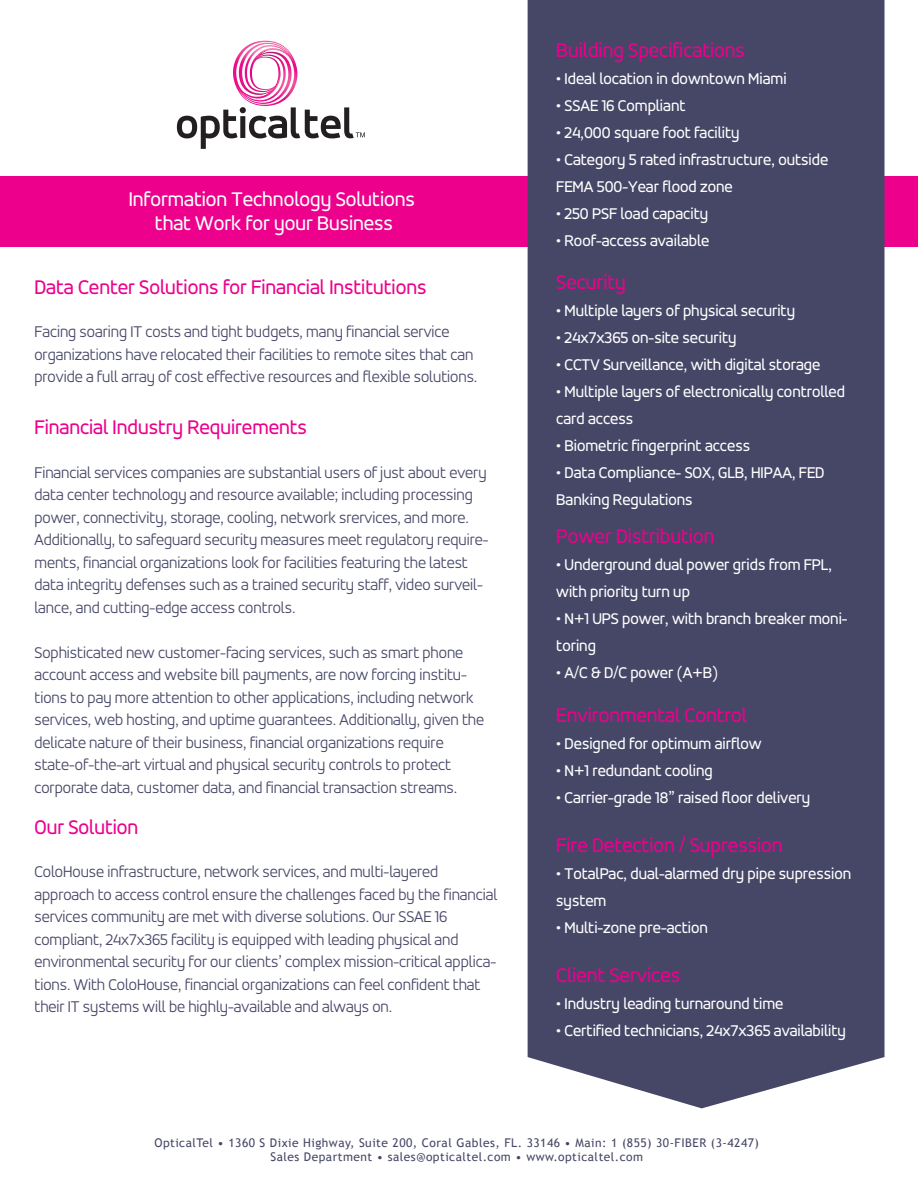
<style>
.page{position:relative;width:918px;height:1188px;background:#fff}
.page>*{position:absolute;margin:0;border:0;box-sizing:border-box;transform-origin:0 0}
.t1{font:21px "Accord Alternate";color:#ec008c}
.t2{font:21px/23.2px "Accord Alternate";color:#fff;text-align:center}
.t3{font:300 16.5px/22.5px "Accord Alternate";color:#464767}
.t4{font:16.5px/27px "Accord Alternate";color:#fff}
.t5{font:12px/14.4px "Trebuchet MS";letter-spacing:.04em;color:#464767;text-align:center}
</style>
<div class="page">
<div style="left:0;top:176px;width:918px;height:70px;background:#ec008c"></div>
<svg style="left:177px;top:40px;width:188px;height:109px"></svg>
<div style="left:528px;top:0;width:357px;height:1108px;background:#464767"></div>
<p class="t2" style="left:129px;top:188px;width:288px">Information Technology Solutions that Work for your Business</p>
<p class="t1" style="left:34px;top:275px;width:393px">Data Center Solutions for Financial Institutions</p>
<p class="t3" style="left:34px;top:321px;width:445px">Facing soaring IT costs and tight budgets, many financial service organizations have relocated their facilities to remote sites that can provide a full array of cost effective resources and flexible solutions.</p>
<p class="t1" style="left:34px;top:415px;width:274px">Financial Industry Requirements</p>
<p class="t3" style="left:34px;top:461px;width:456px">Financial services companies are substantial users of just about every data center technology and resource available; including processing power, connectivity, storage, cooling, network srervices, and more.<br>Additionally, to safeguard security measures meet regulatory require&shy;ments, financial organizations look for facilities featuring the latest data integrity defenses such as a trained security staff, video surveil&shy;lance, and cutting-edge access controls.</p>
<p class="t3" style="left:34px;top:641px;width:451px">Sophisticated new customer-facing services, such as smart phone account access and website bill payments, are now forcing institu&shy;tions to pay more attention to other applications, including network services, web hosting, and uptime guarantees. Additionally, given the delicate nature of their business, financial organizations require state-of-the-art virtual and physical security controls to protect corporate data, customer data, and financial transaction streams.</p>
<p class="t1" style="left:34px;top:815px;width:105px">Our Solution</p>
<p class="t3" style="left:34px;top:861px;width:464px">ColoHouse infrastructure, network services, and multi-layered approach to access control ensure the challenges faced by the financial services community are met with diverse solutions. Our SSAE 16 compliant, 24x7x365 facility is equipped with leading physical and environmental security for our clients’ complex mission-critical applica&shy;tions. With ColoHouse, financial organizations can feel confident that their IT systems will be highly-available and always on.</p>
<p class="t1" style="left:556px;top:38px;width:190px">Building Specifications</p>
<p class="t4" style="left:556px;top:65px;width:232px">• Ideal location in downtown Miami</p>
<p class="t4" style="left:556px;top:92px;width:131px">• SSAE 16 Compliant</p>
<p class="t4" style="left:556px;top:119px;width:185px">• 24,000 square foot facility</p>
<p class="t4" style="left:556px;top:146px;width:274px">• Category 5 rated infrastructure, outside<br>FEMA 500-Year flood zone</p>
<p class="t4" style="left:556px;top:200px;width:153px">• 250 PSF load capacity</p>
<p class="t4" style="left:556px;top:227px;width:155px">• Roof-access available</p>
<p class="t1" style="left:556px;top:270px;width:71px">Security</p>
<p class="t4" style="left:556px;top:297px;width:240px">• Multiple layers of physical security</p>
<p class="t4" style="left:556px;top:324px;width:182px">• 24x7x365 on-site security</p>
<p class="t4" style="left:556px;top:351px;width:266px">• CCTV Surveillance, with digital storage</p>
<p class="t4" style="left:556px;top:378px;width:290px">• Multiple layers of electronically controlled card access</p>
<p class="t4" style="left:556px;top:432px;width:195px">• Biometric fingerprint access</p>
<p class="t4" style="left:556px;top:459px;width:270px">• Data Compliance- SOX, GLB, HIPAA, FED<br>Banking Regulations</p>
<p class="t1" style="left:556px;top:524px;width:160px">Power Distribution</p>
<p class="t4" style="left:556px;top:551px;width:277px">• Underground dual power grids from FPL, with priority turn up</p>
<p class="t4" style="left:556px;top:605px;width:293px">• N+1 UPS power, with branch breaker moni&shy;toring</p>
<p class="t4" style="left:556px;top:659px;width:163px">• A/C &amp; D/C power (A+B)</p>
<p class="t1" style="left:556px;top:703px;width:192px">Environmental Control</p>
<p class="t4" style="left:556px;top:730px;width:207px">• Designed for optimum airflow</p>
<p class="t4" style="left:556px;top:757px;width:158px">• N+1 redundant cooling</p>
<p class="t4" style="left:556px;top:784px;width:256px">• Carrier-grade 18” raised floor delivery</p>
<p class="t1" style="left:556px;top:833px;width:228px">Fire Detection / Supression</p>
<p class="t4" style="left:556px;top:860px;width:296px">• TotalPac, dual-alarmed dry pipe supression system</p>
<p class="t4" style="left:556px;top:914px;width:153px">• Multi-zone pre-action</p>
<p class="t1" style="left:556px;top:963px;width:125px">Client Services</p>
<p class="t4" style="left:556px;top:990px;width:229px">• Industry leading turnaround time</p>
<p class="t4" style="left:556px;top:1017px;width:291px">• Certified technicians, 24x7x365 availability</p>
<p class="t5" style="left:154px;top:1136px;width:606px">OpticalTel • 1360 S Dixie Highway, Suite 200, Coral Gables, FL. 33146 • Main: 1 (855) 30-FIBER (3-4247)<br>Sales Department • sales@opticaltel.com • www.opticaltel.com</p>
</div>
